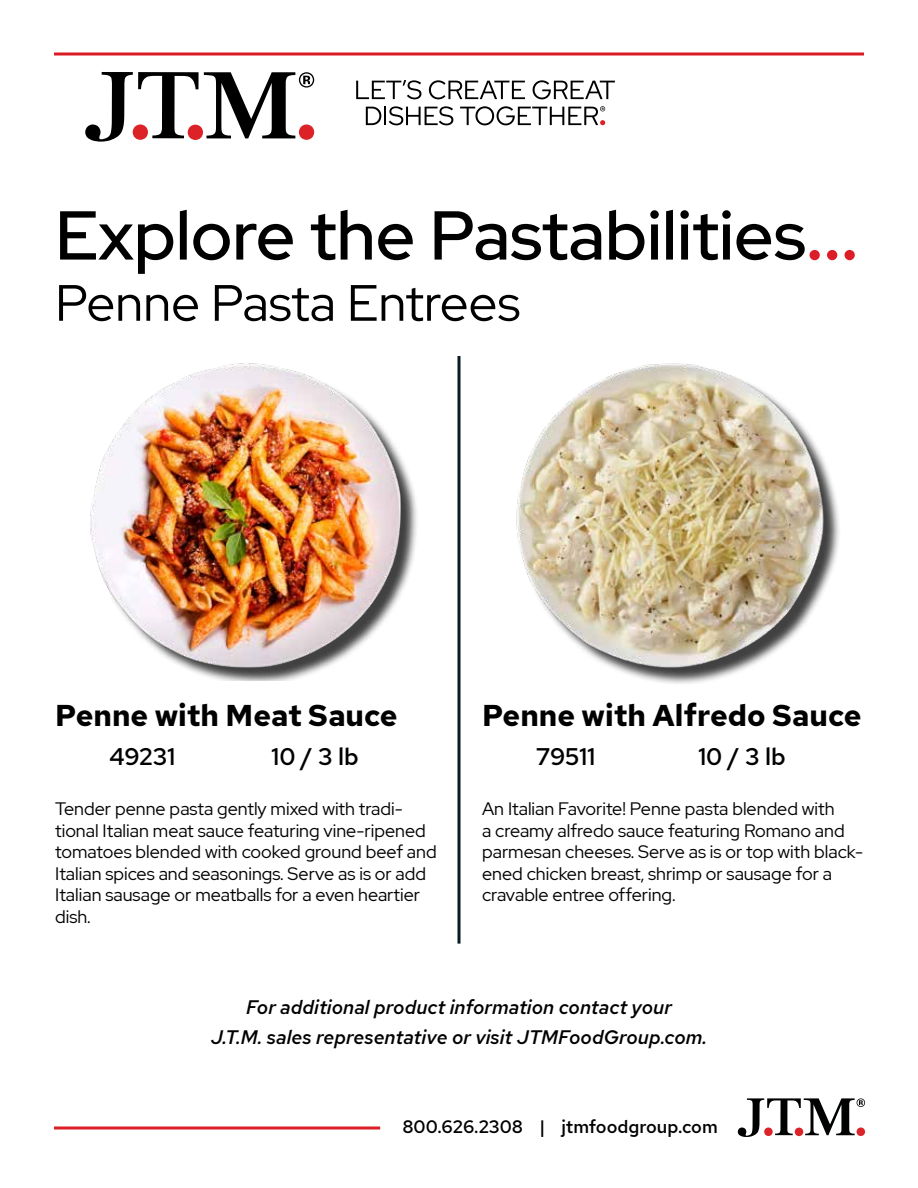
<style>
.page{position:relative;width:918px;height:1188px;background:#fff}
.page>*{position:absolute;margin:0;border:0;box-sizing:border-box;transform-origin:0 0}
.t1{font:500 69px "Red Hat Display";color:#000}
.t2{font:51px "Red Hat Display";color:#000}
.t3{font:700 30px "Red Hat Text";color:#000}
.t4{font:500 24px "Red Hat Text";color:#000}
.t5{font:italic 500 19.5px/30px "Red Hat Text";color:#000;text-align:center}
.t6{font:18px/21.6px "Red Hat Display";color:#000}
.t7{font:500 18px "Red Hat Text";color:#000}
.s1{font-size:81px;color:#dc1f26}
</style>
<div class="page">
<svg style="left:54px;top:52px;width:810px;height:4px;background:#e35359"></svg>
<svg style="left:85px;top:72px;width:229px;height:70px"></svg>
<svg style="left:356px;top:80px;width:65px;height:19px"></svg>
<svg style="left:429px;top:80px;width:96px;height:19px"></svg>
<svg style="left:533px;top:80px;width:82px;height:19px"></svg>
<svg style="left:366px;top:106px;width:87px;height:19px"></svg>
<svg style="left:460px;top:106px;width:145px;height:19px"></svg>
<svg style="left:738px;top:1098px;width:127px;height:39px"></svg>
<hr style="left:54px;top:1127px;width:326px;height:3px;background:#dc1f26">
<img style="left:90px;top:363px;width:327px;height:317px">
<img style="left:516px;top:363px;width:324px;height:317px">
<hr style="left:458px;top:356px;width:2px;height:588px;background:#061c22">
<h1 class="t1" style="left:55px;top:190px;width:805px">Explore the Pastabilities<span class="s1">...</span></h1>
<h2 class="t2" style="left:55px;top:270px;width:467px">Penne Pasta Entrees</h2>
<h3 class="t3" style="left:55px;top:695px;width:344px">Penne with Meat Sauce</h3>
<h3 class="t4" style="left:109px;top:740px;width:68px">49231</h3>
<h3 class="t4" style="left:271px;top:740px;width:89px">10 / 3 lb</h3>
<h3 class="t3" style="left:482px;top:695px;width:381px">Penne with Alfredo Sauce</h3>
<h3 class="t4" style="left:536px;top:740px;width:61px">79511</h3>
<h3 class="t4" style="left:698px;top:740px;width:89px">10 / 3 lb</h3>
<p class="t6" style="left:55px;top:798px;width:383px">Tender penne pasta gently mixed with tradi&shy;tional Italian meat sauce featuring vine-ripened tomatoes blended with cooked ground beef and Italian spices and seasonings. Serve as is or add Italian sausage or meatballs for a even heartier dish.</p>
<p class="t6" style="left:482px;top:798px;width:383px">An Italian Favorite! Penne pasta blended with<br>a creamy alfredo sauce featuring Romano and parmesan cheeses. Serve as is or top with black&shy;ened chicken breast, shrimp or sausage for a cravable entree offering.</p>
<p class="t5" style="left:211px;top:992px;width:498px">For additional product information contact your<br>J.T.M. sales representative or visit JTMFoodGroup.com.</p>
<p class="t7" style="left:402px;top:1115px;width:317px">800.626.2308 | jtmfoodgroup.com</p>
</div>
